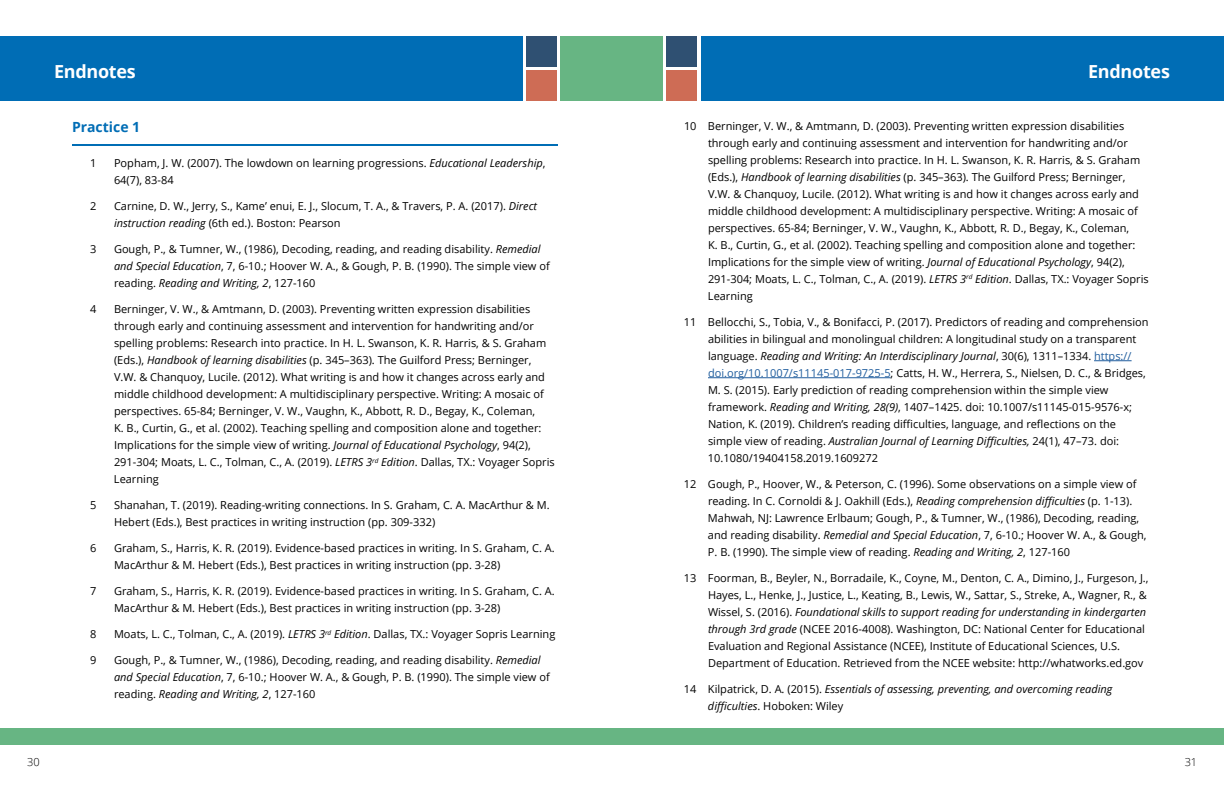
<style>
.page{position:relative;width:1224px;height:792px;background:#fff}
.page>*{position:absolute;margin:0;border:0;box-sizing:border-box;transform-origin:0 0}
.Header_2{font:700 18px "Open Sans";letter-spacing:-.015em;color:#fff}
.Endnote_Header{font:700 14px "Open Sans";color:#006db5}
.Endnote_text{font:11px/17px "Open Sans";color:#000}
.Endnote_text-2{font:italic 11px/17px "Open Sans";color:#000}
.t1{font:300 11px "Open Sans";color:#000}
.s1{font-style:italic}
.s2{color:#215e9e}
.s3{font-style:normal}
</style>
<div class="page">
<div style="left:0;top:728px;width:1224px;height:17px;background:#67b583"></div>
<div style="left:0;top:36px;width:523px;height:65px;background:#006db5"></div>
<div style="left:561px;top:36px;width:102px;height:65px;background:#67b583"></div>
<div style="left:527px;top:36px;width:30px;height:30px;background:#2f5072"></div>
<div style="left:527px;top:71px;width:30px;height:30px;background:#ce6c55"></div>
<div style="left:701px;top:36px;width:523px;height:65px;background:#006db5"></div>
<div style="left:667px;top:71px;width:30px;height:30px;background:#ce6c55"></div>
<div style="left:667px;top:36px;width:30px;height:30px;background:#2f5072"></div>
<hr style="left:1094px;top:360px;width:38px;height:1px;background:#215e9e">
<hr style="left:708px;top:377px;width:183px;height:1px;background:#215e9e">
<hr style="left:72px;top:144px;width:486px;height:2px;background:#006db5">
<h2 class="Header_2" style="left:54px;top:59px;width:83px">Endnotes</h2>
<h1 class="Header_2" style="left:1088px;top:59px;width:83px">Endnotes</h1>
<h3 class="Endnote_Header" style="left:72px;top:117px;width:70px">Practice 1</h3>
<p class="Endnote_text" style="left:90px;top:154px;width:8px">1</p>
<p class="Endnote_text" style="left:114px;top:154px;width:433px">Popham, J. W. (2007). The lowdown on learning progressions. <span class="s1">Educational Leadership</span>,<br>64(7), 83-84</p>
<p class="Endnote_text" style="left:90px;top:197px;width:8px">2</p>
<p class="Endnote_text" style="left:114px;top:197px;width:425px">Carnine, D. W., Jerry, S., Kame’ enui, E. J., Slocum, T. A., &amp; Travers, P. A. (2017). <span class="s1">Direct instruction reading</span> (6th ed.). Boston: Pearson</p>
<p class="Endnote_text" style="left:90px;top:240px;width:8px">3</p>
<p class="Endnote_text" style="left:114px;top:240px;width:437px">Gough, P., &amp; Tumner, W., (1986), Decoding, reading, and reading disability. <span class="s1">Remedial and Special Education</span>, 7, 6-10.; Hoover W. A., &amp; Gough, P. B. (1990). The simple view of reading. <span class="s1">Reading and Writing, 2</span>, 127-160</p>
<p class="Endnote_text" style="left:90px;top:300px;width:8px">4</p>
<p class="Endnote_text" style="left:114px;top:300px;width:442px">Berninger, V. W., &amp; Amtmann, D. (2003). Preventing written expression disabilities through early and continuing assessment and intervention for handwriting and/or spelling problems: Research into practice. In H. L. Swanson, K. R. Harris, &amp; S. Graham (Eds.), <span class="s1">Handbook of learning disabilities</span> (p. 345–363). The Guilford Press; Berninger, V.W. &amp; Chanquoy, Lucile. (2012). What writing is and how it changes across early and middle childhood development: A multidisciplinary perspective. Writing: A mosaic of perspectives. 65-84; Berninger, V. W., Vaughn, K., Abbott, R. D., Begay, K., Coleman,<br>K. B., Curtin, G., et al. (2002). Teaching spelling and composition alone and together:<br>Implications for the simple view of writing. <span class="s1">Journal of Educational Psychology</span>, 94(2), 291-304; Moats, L. C., Tolman, C., A. (2019). <span class="s1">LETRS 3</span><sup>rd</sup> <span class="s1">Edition</span>. Dallas, TX.: Voyager Sopris Learning</p>
<p class="Endnote_text" style="left:90px;top:496px;width:8px">5</p>
<p class="Endnote_text" style="left:114px;top:496px;width:437px">Shanahan, T. (2019). Reading-writing connections. In S. Graham, C. A. MacArthur &amp; M.<br>Hebert (Eds.), Best practices in writing instruction (pp. 309-332)</p>
<p class="Endnote_text" style="left:90px;top:539px;width:8px">6</p>
<p class="Endnote_text" style="left:114px;top:539px;width:442px">Graham, S., Harris, K. R. (2019). Evidence-based practices in writing. In S. Graham, C. A.<br>MacArthur &amp; M. Hebert (Eds.), Best practices in writing instruction (pp. 3-28)</p>
<p class="Endnote_text" style="left:90px;top:582px;width:8px">7</p>
<p class="Endnote_text" style="left:114px;top:582px;width:442px">Graham, S., Harris, K. R. (2019). Evidence-based practices in writing. In S. Graham, C. A.<br>MacArthur &amp; M. Hebert (Eds.), Best practices in writing instruction (pp. 3-28)</p>
<p class="Endnote_text" style="left:90px;top:625px;width:8px">8</p>
<p class="Endnote_text" style="left:114px;top:625px;width:443px">Moats, L. C., Tolman, C., A. (2019). <span class="s1">LETRS 3</span><sup>rd</sup> <span class="s1">Edition</span>. Dallas, TX.: Voyager Sopris Learning</p>
<p class="Endnote_text" style="left:90px;top:651px;width:8px">9</p>
<p class="Endnote_text" style="left:114px;top:651px;width:437px">Gough, P., &amp; Tumner, W., (1986), Decoding, reading, and reading disability. <span class="s1">Remedial and Special Education</span>, 7, 6-10.; Hoover W. A., &amp; Gough, P. B. (1990). The simple view of reading. <span class="s1">Reading and Writing, 2</span>, 127-160</p>
<p class="Endnote_text" style="left:684px;top:117px;width:14px">10</p>
<p class="Endnote_text" style="left:708px;top:117px;width:442px">Berninger, V. W., &amp; Amtmann, D. (2003). Preventing written expression disabilities through early and continuing assessment and intervention for handwriting and/or spelling problems: Research into practice. In H. L. Swanson, K. R. Harris, &amp; S. Graham (Eds.), <span class="s1">Handbook of learning disabilities</span> (p. 345–363). The Guilford Press; Berninger, V.W. &amp; Chanquoy, Lucile. (2012). What writing is and how it changes across early and middle childhood development: A multidisciplinary perspective. Writing: A mosaic of perspectives. 65-84; Berninger, V. W., Vaughn, K., Abbott, R. D., Begay, K., Coleman,<br>K. B., Curtin, G., et al. (2002). Teaching spelling and composition alone and together:<br>Implications for the simple view of writing. <span class="s1">Journal of Educational Psychology</span>, 94(2), 291-304; Moats, L. C., Tolman, C., A. (2019). <span class="s1">LETRS 3</span><sup>rd</sup> <span class="s1">Edition</span>. Dallas, TX.: Voyager Sopris Learning</p>
<p class="Endnote_text" style="left:684px;top:313px;width:14px">11</p>
<p class="Endnote_text" style="left:708px;top:313px;width:442px">Bellocchi, S., Tobia, V., &amp; Bonifacci, P. (2017). Predictors of reading and comprehension abilities in bilingual and monolingual children: A longitudinal study on a transparent language. <span class="s1">Reading and Writing: An Interdisciplinary Journal</span>, 30(6), 1311–1334. <span class="s2">https:// doi.org/10.1007/s11145-017-9725-5</span>; Catts, H. W., Herrera, S., Nielsen, D. C., &amp; Bridges, M. S. (2015). Early prediction of reading comprehension within the simple view framework. <span class="s1">Reading and Writing, 28(9)</span>, 1407–1425. doi: 10.1007/s11145-015-9576-x; Nation, K. (2019). Children’s reading difficulties, language, and reflections on the simple view of reading. <span class="s1">Australian Journal of Learning Difficulties,</span> 24(1), 47–73. doi:<br>10.1080/19404158.2019.1609272</p>
<p class="Endnote_text" style="left:684px;top:475px;width:14px">12</p>
<p class="Endnote_text" style="left:708px;top:475px;width:440px">Gough, P., Hoover, W., &amp; Peterson, C. (1996). Some observations on a simple view of reading. In C. Cornoldi &amp; J. Oakhill (Eds.), <span class="s1">Reading comprehension difficulties</span> (p. 1-13).<br>Mahwah, NJ: Lawrence Erlbaum; Gough, P., &amp; Tumner, W., (1986), Decoding, reading, and reading disability. <span class="s1">Remedial and Special Education</span>, 7, 6-10.; Hoover W. A., &amp; Gough, P. B. (1990). The simple view of reading. <span class="s1">Reading and Writing, 2</span>, 127-160</p>
<p class="Endnote_text" style="left:684px;top:569px;width:14px">13</p>
<p class="Endnote_text" style="left:708px;top:569px;width:442px">Foorman, B., Beyler, N., Borradaile, K., Coyne, M., Denton, C. A., Dimino, J., Furgeson, J., Hayes, L., Henke, J., Justice, L., Keating, B., Lewis, W., Sattar, S., Streke, A., Wagner, R., &amp; Wissel, S. (2016). <span class="s1">Foundational skills to support reading for understanding in kindergarten through 3rd grade</span> (NCEE 2016-4008). Washington, DC: National Center for Educational Evaluation and Regional Assistance (NCEE), Institute of Educational Sciences, U.S.<br>Department of Education. Retrieved from the NCEE website: http://whatworks.ed.gov</p>
<p class="Endnote_text" style="left:684px;top:680px;width:14px">14</p>
<p class="Endnote_text-2" style="left:708px;top:680px;width:406px"><span class="s3">Kilpatrick, D. A. (2015).</span> Essentials of assessing, preventing, and overcoming reading difficulties<span class="s3">. Hoboken: Wiley</span></p>
<p class="t1" style="left:27px;top:755px;width:14px">30</p>
<p class="t1" style="left:1185px;top:755px;width:14px">31</p>
</div>
